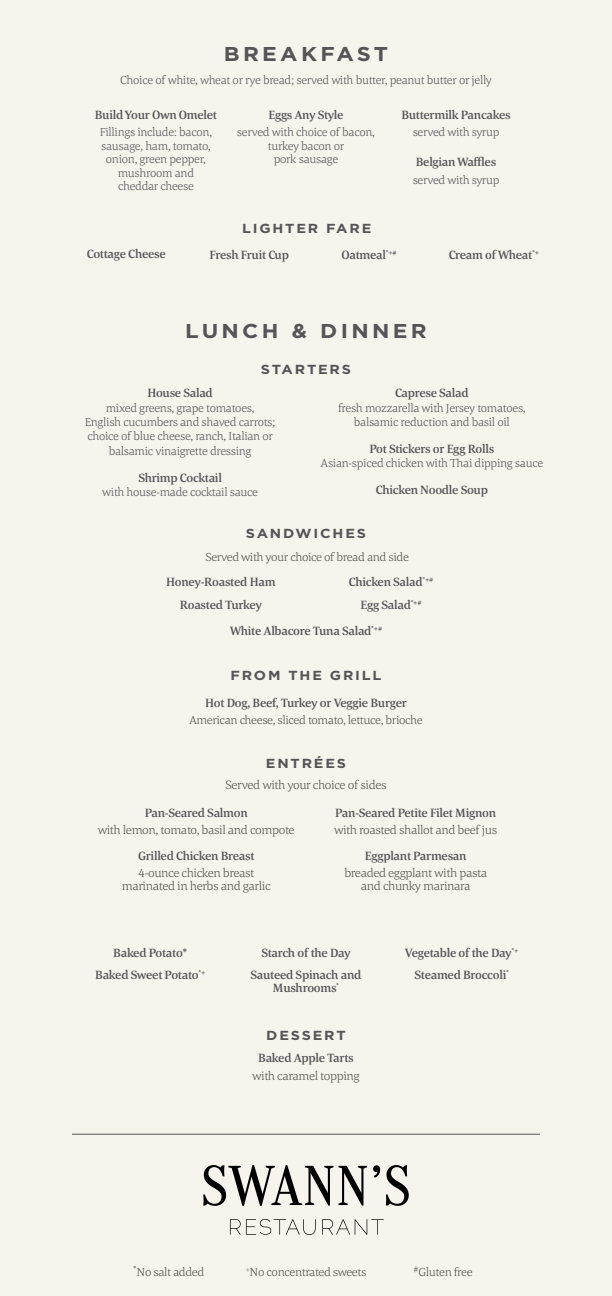
<style>
.page{position:relative;width:612px;height:1296px;background:#f7f4ed}
.page>*{position:absolute;margin:0;border:0;box-sizing:border-box;transform-origin:0 0}
.t1{font:700 20px "Gotham";letter-spacing:.15em;color:#565457;scale:1.1 1}
.t2{font:700 13.1px "Gotham";letter-spacing:.125em;color:#565457;scale:1.1 1}
.t3{font:500 12.4px/22.4px "Corda";letter-spacing:-.02em;color:#565457;text-align:center}
.t4{font:300 12.4px/12.9px "Corda";letter-spacing:-.03em;color:#53534a;text-align:center}
.t5{font:300 12px/13.4px "Corda";letter-spacing:-.02em;color:#565457;text-align:center}
.t6{font:300 12px "Corda";letter-spacing:-.03em;color:#53534a}
</style>
<div class="page">
<svg style="left:373px;top:1165px;width:7px;height:13px"></svg>
<svg style="left:386px;top:1165px;width:23px;height:41px"></svg>
<svg style="left:230px;top:1219px;width:86px;height:16px"></svg>
<svg style="left:322px;top:1219px;width:62px;height:16px"></svg>
<svg style="left:203px;top:1165px;width:164px;height:41px"></svg>
<hr style="left:72px;top:1134px;width:468px;height:1px;background:#565457">
<h1 class="t1" style="left:224px;top:42px;width:151px">BREAKFAST</h1>
<p class="t5" style="left:120px;top:73px;width:373px">Choice of white, wheat or rye bread; served with butter, peanut butter or jelly</p>
<p class="t3" style="left:95px;top:103px;width:124px">Build Your Own Omelet</p>
<p class="t5" style="left:100px;top:125px;width:114px">Fillings include: bacon, sausage, ham, tomato, onion, green pepper, mushroom and cheddar cheese</p>
<p class="t3" style="left:268px;top:103px;width:77px">Eggs Any Style</p>
<p class="t5" style="left:237px;top:125px;width:140px">served with choice of bacon, turkey bacon or<br>pork sausage</p>
<p class="t3" style="left:401px;top:103px;width:111px">Buttermilk Pancakes</p>
<p class="t5" style="left:413px;top:125px;width:88px">served with syrup</p>
<p class="t3" style="left:416px;top:150px;width:82px">Belgian Waffles</p>
<p class="t5" style="left:413px;top:173px;width:88px">served with syrup</p>
<p class="t2" style="left:242px;top:221px;width:119px">LIGHTER FARE</p>
<p class="t3" style="left:341px;top:244px;width:57px">Oatmeal<sup>*+#</sup></p>
<p class="t3" style="left:87px;top:243px;width:80px">Cottage Cheese</p>
<p class="t3" style="left:209px;top:244px;width:81px">Fresh Fruit Cup</p>
<p class="t3" style="left:449px;top:244px;width:92px">Cream of Wheat<sup>*+</sup></p>
<h1 class="t1" style="left:185px;top:319px;width:221px">LUNCH &amp; DINNER</h1>
<p class="t2" style="left:261px;top:361px;width:83px">STARTERS</p>
<p class="t3" style="left:147px;top:382px;width:67px">House Salad</p>
<p class="t5" style="left:85px;top:400px;width:192px;line-height:14.4px">mixed greens, grape tomatoes,<br>English cucumbers and shaved carrots; choice of blue cheese, ranch, Italian or balsamic vinaigrette dressing</p>
<p class="t3" style="left:138px;top:466px;width:85px">Shrimp Cocktail</p>
<p class="t5" style="left:102px;top:485px;width:157px">with house-made cocktail sauce</p>
<p class="t3" style="left:395px;top:382px;width:75px">Caprese Salad</p>
<p class="t5" style="left:338px;top:400px;width:189px;line-height:14.4px">fresh mozzarella with Jersey tomatoes, balsamic reduction and basil oil</p>
<p class="t3" style="left:369px;top:437px;width:126px">Pot Stickers or Egg Rolls</p>
<p class="t5" style="left:321px;top:456px;width:224px">Asian-spiced chicken with Thai dipping sauce</p>
<p class="t3" style="left:376px;top:479px;width:114px">Chicken Noodle Soup</p>
<p class="t2" style="left:246px;top:526px;width:111px">SANDWICHES</p>
<p class="t6" style="left:205px;top:549px;width:205px">Served with your choice of bread and side</p>
<p class="t3" style="left:166px;top:571px;width:111px">Honey-Roasted Ham<br>Roasted Turkey</p>
<p class="t3" style="left:349px;top:571px;width:86px">Chicken Salad<sup>*+#<br></sup>Egg Salad<sup>*+#</sup></p>
<p class="t3" style="left:230px;top:620px;width:154px">White Albacore Tuna Salad<sup>*+#</sup></p>
<p class="t2" style="left:230px;top:668px;width:139px">FROM THE GRILL</p>
<p class="t3" style="left:205px;top:691px;width:203px">Hot Dog, Beef, Turkey or Veggie Burger</p>
<p class="t6" style="left:189px;top:712px;width:235px">American cheese, sliced tomato, lettuce, brioche</p>
<p class="t2" style="left:266px;top:755px;width:74px">ENTRÉES</p>
<p class="t4" style="left:226px;top:779px;width:162px">Served with your choice of sides</p>
<p class="t3" style="left:145px;top:801px;width:104px">Pan-Seared Salmon</p>
<p class="t4" style="left:98px;top:823px;width:198px">with lemon, tomato, basil and compote</p>
<p class="t3" style="left:138px;top:844px;width:118px">Grilled Chicken Breast</p>
<p class="t4" style="left:122px;top:867px;width:150px">4-ounce chicken breast marinated in herbs and garlic</p>
<p class="t3" style="left:335px;top:801px;width:162px">Pan-Seared Petite Filet Mignon</p>
<p class="t4" style="left:334px;top:823px;width:165px">with roasted shallot and beef jus</p>
<p class="t3" style="left:365px;top:844px;width:103px">Eggplant Parmesan</p>
<p class="t4" style="left:344px;top:867px;width:144px">breaded eggplant with pasta and chunky marinara</p>
<p class="t3" style="left:95px;top:941px;width:112px">Baked Potato*<br>Baked Sweet Potato<sup>*+</sup></p>
<p class="t3" style="left:251px;top:941px;width:112px">Starch of the Day<br>Sauteed Spinach and</p>
<p class="t3" style="left:273px;top:977px;width:68px">Mushrooms<sup>*</sup></p>
<p class="t2" style="left:266px;top:1028px;width:74px">DESSERT</p>
<p class="t3" style="left:258px;top:1047px;width:97px">Baked Apple Tarts</p>
<p class="t4" style="left:252px;top:1069px;width:109px">with caramel topping</p>
<p class="t3" style="left:405px;top:941px;width:115px">Vegetable of the Day<sup>*+<br></sup>Steamed Broccoli<sup>*</sup></p>
<p class="t6" style="left:133px;top:1264px;width:73px"><sup>*</sup>No salt added</p>
<p class="t6" style="left:246px;top:1264px;width:122px"><sup>+</sup>No concentrated sweets</p>
<p class="t6" style="left:414px;top:1264px;width:61px"><sup>#</sup>Gluten free</p>
</div>
